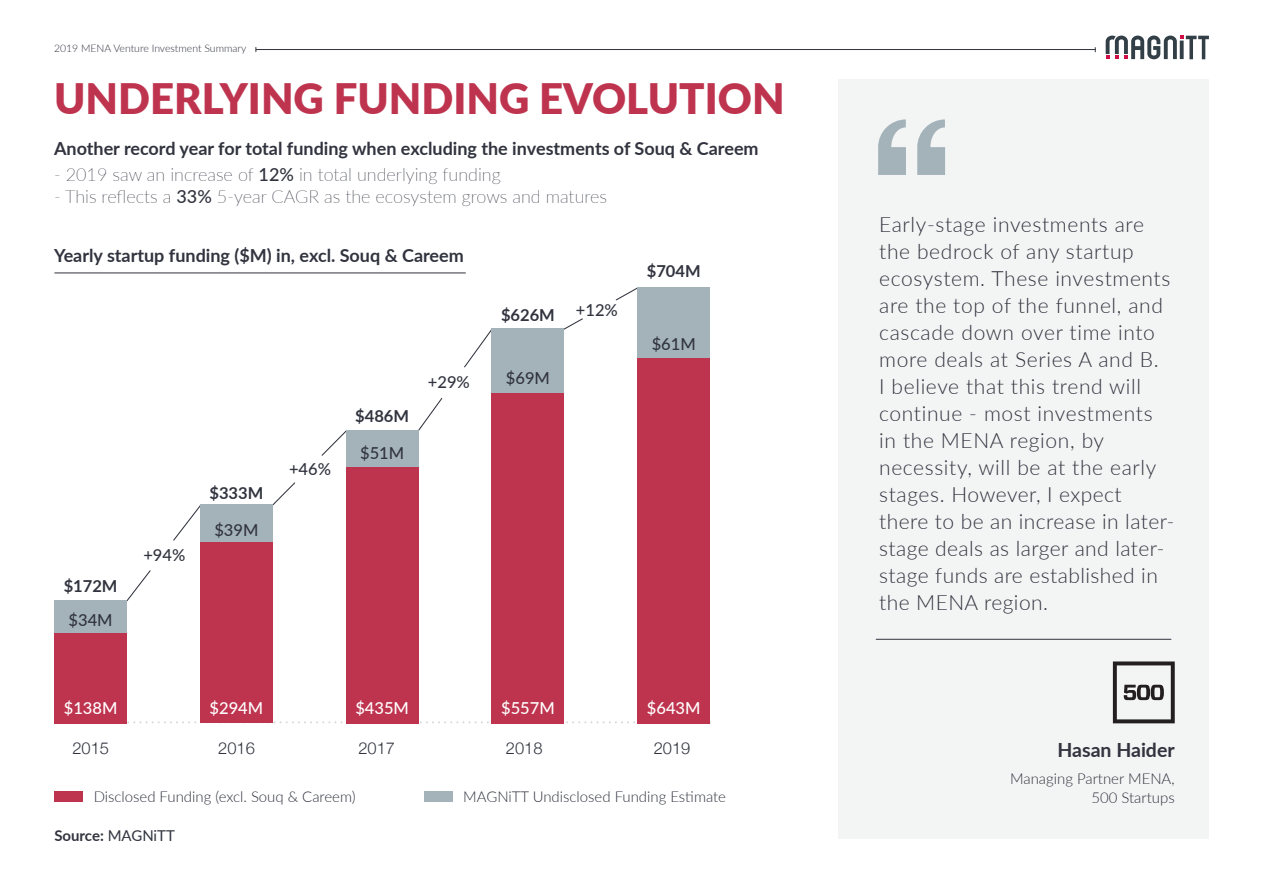
<style>
.page{position:relative;width:1263px;height:893px;background:#fff}
.page>*{position:absolute;margin:0;border:0;box-sizing:border-box;transform-origin:0 0}
.t1{font:900 42px "Lato";color:#be344f}
.t2{font:300 21px/27px "Lato";letter-spacing:.03em;color:#31333e}
.t3{font:700 19.5px "Lato";color:#31333e}
.t4{font:700 18px "Lato";color:#31333e}
.t5{font:100 18px "Lato";color:#31333e}
.t6{font:500 16.5px "Lato";color:#31333e}
.t7{font:500 16.5px "Lato";color:#fff}
.t8{font:700 16.5px "Lato";color:#31333e}
.t9{font:300 16.5px "Helvetica Neue";color:#31333e}
.t10{font:300 15px/19.5px "Lato";color:#31333e;text-align:right}
.t11{font:700 15px "Lato";color:#31333e}
.t12{font:300 10.5px "Lato";color:#31333e}
.s1{font-weight:500}
.s2{font-weight:400}
</style>
<div class="page">
<svg style="left:1106px;top:36px;width:103px;height:23px"></svg>
<hr style="left:256px;top:49px;width:839px;height:1px;background:#31333e">
<svg style="left:564px;top:287px;width:73px;height:43px"></svg>
<svg style="left:418px;top:329px;width:73px;height:102px"></svg>
<svg style="left:271px;top:430px;width:75px;height:76px"></svg>
<svg style="left:126px;top:504px;width:76px;height:98px"></svg>
<svg style="left:127px;top:721px;width:508px;height:2px"></svg>
<div style="left:637px;top:358px;width:73px;height:365px;background:#be344f"></div>
<div style="left:637px;top:287px;width:73px;height:71px;background:#a4b3ba"></div>
<div style="left:491px;top:393px;width:73px;height:330px;background:#be344f"></div>
<div style="left:491px;top:328px;width:73px;height:65px;background:#a4b3ba"></div>
<div style="left:346px;top:466px;width:73px;height:257px;background:#be344f"></div>
<div style="left:346px;top:430px;width:73px;height:37px;background:#a4b3ba"></div>
<div style="left:54px;top:633px;width:73px;height:90px;background:#be344f"></div>
<div style="left:54px;top:601px;width:73px;height:32px;background:#a4b3ba"></div>
<div style="left:200px;top:540px;width:73px;height:183px;background:#be344f"></div>
<div style="left:200px;top:505px;width:73px;height:37px;background:#a4b3ba"></div>
<div style="left:436px;top:365px;width:38px;height:38px;background:#fff;border-radius:50%"></div>
<div style="left:54px;top:791px;width:28px;height:11px;background:#be344f"></div>
<div style="left:424px;top:791px;width:28px;height:11px;background:#a4b3ba"></div>
<div style="left:838px;top:80px;width:371px;height:759px;background:#f3f4f4"></div>
<svg style="left:917px;top:119px;width:28px;height:56px"></svg>
<svg style="left:878px;top:119px;width:28px;height:56px"></svg>
<div style="left:145px;top:538px;width:38px;height:38px;background:#fff;border-radius:50%"></div>
<div style="left:290px;top:450px;width:38px;height:39px;background:#fff;border-radius:50%"></div>
<div style="left:581px;top:292px;width:38px;height:38px;background:#fff;border-radius:50%"></div>
<hr style="left:55px;top:273px;width:410px;height:1px;background:#31333e">
<hr style="left:876px;top:639px;width:295px;height:1px;background:#31333e">
<svg style="left:1113px;top:661px;width:62px;height:62px"></svg>
<p class="t12" style="left:54px;top:41px;width:194px">2019 MENA Venture Investment Summary</p>
<h1 class="t1" style="left:54px;top:67px;width:732px">UNDERLYING FUNDING EVOLUTION</h1>
<p class="t4" style="left:54px;top:136px;width:706px">Another record year for total funding when excluding the investments of Souq &amp; Careem</p>
<p class="t5" style="left:54px;top:162px;width:448px">- 2019 saw an increase of <span class="s1">12%</span> in total underlying funding</p>
<p class="t5" style="left:54px;top:185px;width:554px">- This reflects a <span class="s1">33%</span> 5-year CAGR as the ecosystem grows and matures</p>
<p class="t4" style="left:54px;top:242px;width:411px">Yearly startup funding ($M) in, excl. Souq &amp; Careem</p>
<p class="t8" style="left:64px;top:574px;width:55px">$172M</p>
<p class="t6" style="left:69px;top:608px;width:46px">$34M</p>
<p class="t6" style="left:143px;top:543px;width:44px">+94%</p>
<p class="t8" style="left:209px;top:480px;width:55px">$333M</p>
<p class="t6" style="left:214px;top:519px;width:46px">$39M</p>
<p class="t6" style="left:289px;top:457px;width:44px">+46%</p>
<p class="t8" style="left:355px;top:404px;width:55px">$486M</p>
<p class="t6" style="left:360px;top:441px;width:46px">$51M</p>
<p class="t6" style="left:428px;top:371px;width:44px">+29%</p>
<p class="t7" style="left:64px;top:696px;width:55px">$138M</p>
<p class="t7" style="left:210px;top:696px;width:55px">$294M</p>
<p class="t7" style="left:355px;top:696px;width:55px">$435M</p>
<p class="t8" style="left:501px;top:303px;width:55px">$626M</p>
<p class="t6" style="left:506px;top:366px;width:46px">$69M</p>
<p class="t6" style="left:576px;top:298px;width:44px">+12%</p>
<p class="t8" style="left:647px;top:259px;width:55px">$704M</p>
<p class="t6" style="left:652px;top:332px;width:46px">$61M</p>
<p class="t7" style="left:501px;top:696px;width:55px">$557M</p>
<p class="t7" style="left:647px;top:696px;width:55px">$643M</p>
<p class="t9" style="left:72px;top:735px;width:38px">2015</p>
<p class="t9" style="left:218px;top:735px;width:38px">2016</p>
<p class="t9" style="left:358px;top:735px;width:38px">2017</p>
<p class="t9" style="left:506px;top:735px;width:38px">2018</p>
<p class="t9" style="left:654px;top:735px;width:38px">2019</p>
<p class="t10" style="left:94px;top:786px;width:263px">Disclosed Funding (excl. Souq &amp; Careem)</p>
<p class="t10" style="left:463px;top:786px;width:264px">MAGNiTT Undisclosed Funding Estimate</p>
<p class="t11" style="left:54px;top:825px;width:122px">Source: <span class="s2">MAGNiTT</span></p>
<p class="t2" style="left:879px;top:210px;width:297px">Early-stage investments are the bedrock of any startup ecosystem. These investments are the top of the funnel, and cascade down over time into more deals at Series A and B.<br>I believe that this trend will continue - most investments in the MENA region, by necessity, will be at the early stages. However, I expect there to be an increase in later&shy;stage deals as larger and later&shy;stage funds are established in the MENA region.</p>
<p class="t3" style="left:1057px;top:735px;width:119px">Hasan Haider</p>
<p class="t10" style="left:1010px;top:768px;width:166px">Managing Partner MENA,<br>500 Startups</p>
</div>
